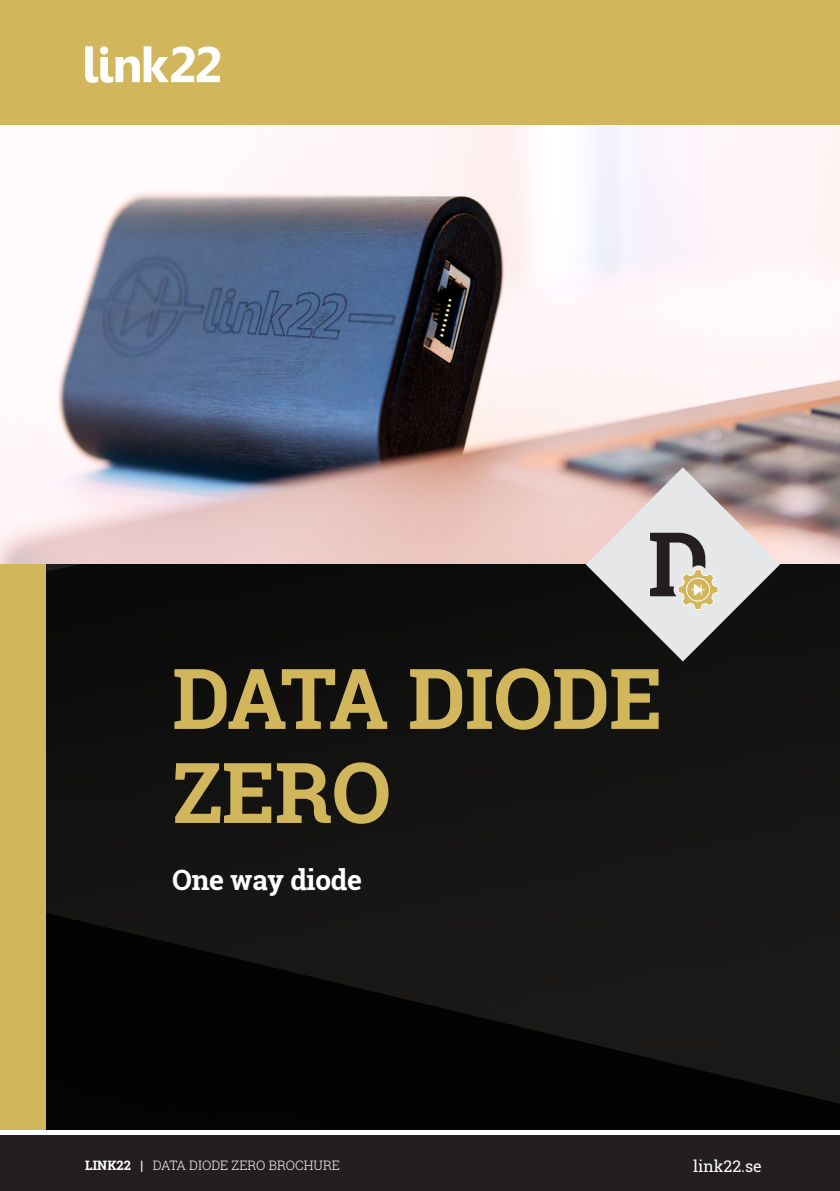
<style>
.page{position:relative;width:840px;height:1191px;background:#fff}
.page>*{position:absolute;margin:0;border:0;box-sizing:border-box;transform-origin:0 0}
.t1{font:700 84px/94px "Roboto Slab";letter-spacing:-.01em;color:#d2b65c}
.t2{font:700 28px "Roboto Slab";letter-spacing:-.01em;color:#fff}
.t3{font:16px "Roboto Slab";color:#fff}
.Rubrik{font:300 13px "Roboto Slab";color:#fff}
.s1{font-weight:700}
</style>
<div class="page">
<img style="left:0;top:125px;width:839px;height:439px">
<svg style="left:45px;top:984px;width:794px;height:145px;fill:#030303"></svg>
<svg style="left:45px;top:889px;width:794px;height:95px;fill:#181716"></svg>
<div style="left:45px;top:564px;width:794px;height:325px;background:#121211"></div>
<div style="left:0;top:0;width:839px;height:125px;background:#d2b65c"></div>
<div style="left:0;top:564px;width:45px;height:565px;background:#d2b65c"></div>
<div style="left:0;top:1135px;width:839px;height:56px;background:#231f20"></div>
<svg style="left:85px;top:46px;width:135px;height:37px"></svg>
<div style="left:100px;top:46px;width:8px;height:9px;background:#fff;border-radius:50%"></div>
<svg style="left:585px;top:467px;width:194px;height:194px"></svg>
<p class="t1" style="left:172px;top:650px;width:492px">DATA DIODE<br>ZERO</p>
<p class="t2" style="left:172px;top:861px;width:191px">One way diode</p>
<p class="Rubrik" style="left:85px;top:1156px;width:256px"><span class="s1">LINK22 |</span> DATA DIODE ZERO BROCHURE</p>
<p class="t3" style="left:692px;top:1155px;width:70px">link22.se</p>
</div>
